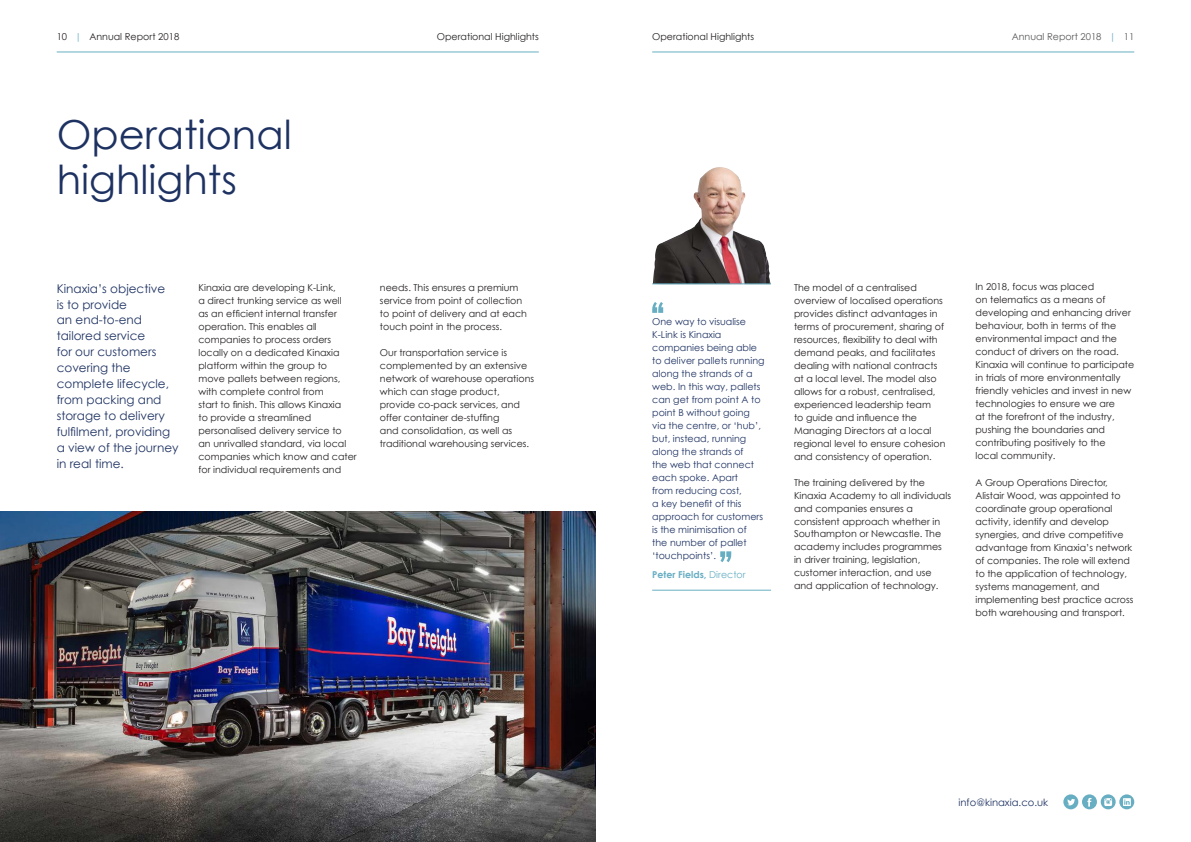
<style>
.page{position:relative;width:1191px;height:842px;background:#fff}
.page>*{position:absolute;margin:0;border:0;box-sizing:border-box;transform-origin:0 0}
.t1{font:40px/45px "Century Gothic";color:#1e3262}
.t2{font:12px/16px "Century Gothic";color:#1e3262}
.t3{font:10px "Century Gothic";color:#1e3262}
.t4{font:9.5px/13px "Century Gothic";color:#231f20}
.t5{font:9.5px/13px "Century Gothic";color:#1e3262}
.t6{font:700 9.5px "Century Gothic";color:#67aec2}
.t7{font:9.5px "Century Gothic";color:#57585a}
.s1{color:#67aec2}
.s2{font-weight:400}
</style>
<div class="page">
<img style="left:653px;top:168px;width:117px;height:115px">
<div style="left:1063px;top:794px;width:15px;height:15px;background:#67aec2;border-radius:50%"></div>
<svg style="left:1067px;top:799px;width:8px;height:6px"></svg>
<div style="left:1082px;top:794px;width:15px;height:15px;background:#67aec2;border-radius:50%"></div>
<svg style="left:1087px;top:798px;width:4px;height:8px"></svg>
<svg style="left:1100px;top:794px;width:15px;height:15px"></svg>
<svg style="left:1104px;top:798px;width:8px;height:8px"></svg>
<svg style="left:1119px;top:794px;width:15px;height:15px"></svg>
<svg style="left:1123px;top:798px;width:7px;height:8px"></svg>
<hr style="left:652px;top:51px;width:482px;height:1px;background:#67aec2">
<hr style="left:57px;top:51px;width:482px;height:1px;background:#67aec2">
<hr style="left:652px;top:283px;width:119px;height:1px;background:#67aec2">
<hr style="left:652px;top:590px;width:119px;height:1px;background:#67aec2">
<svg style="left:652px;top:302px;width:11px;height:11px"></svg>
<svg style="left:720px;top:551px;width:11px;height:11px"></svg>
<img style="left:0;top:512px;width:595px;height:330px">
<p class="t4" style="left:57px;top:30px;width:124px">10 <span class="s1">|</span> Annual Report 2018</p>
<p class="t4" style="left:437px;top:30px;width:103px">Operational Highlights</p>
<h1 class="t1" style="left:57px;top:112px;width:236px">Operational highlights</h1>
<p class="t2" style="left:57px;top:280px;width:123px">Kinaxia’s objective<br>is to provide<br>an end-to-end tailored service<br>for our customers covering the complete lifecycle, from packing and storage to delivery fulfilment, providing a view of the journey in real time.</p>
<p class="t4" style="left:198px;top:281px;width:160px">Kinaxia are developing K-Link,<br>a direct trunking service as well<br>as an efficient internal transfer operation. This enables all companies to process orders locally on a dedicated Kinaxia platform within the group to<br>move pallets between regions, with complete control from<br>start to finish. This allows Kinaxia<br>to provide a streamlined personalised delivery service to<br>an unrivalled standard, via local companies which know and cater for individual requirements and</p>
<p class="t4" style="left:380px;top:280px;width:149px">needs. This ensures a premium service from point of collection to point of delivery and at each touch point in the process.</p>
<p class="t4" style="left:380px;top:345px;width:156px">Our transportation service is complemented by an extensive network of warehouse operations which can stage product, provide co-pack services, and offer container de-stuffing<br>and consolidation, as well as traditional warehousing services.</p>
<p class="t4" style="left:652px;top:30px;width:103px">Operational Highlights</p>
<p class="t7" style="left:1011px;top:31px;width:124px">Annual Report 2018 <span class="s1">|</span> 11</p>
<p class="t5" style="left:652px;top:315px;width:114px">One way to visualise<br>K-Link is Kinaxia companies being able to deliver pallets running along the strands of a web. In this way, pallets can get from point A to point B without going via the centre, or ‘hub’, but, instead, running along the strands of<br>the web that connect each spoke. Apart<br>from reducing cost,<br>a key benefit of this approach for customers is the minimisation of<br>the number of pallet ‘touchpoints’.</p>
<p class="t6" style="left:652px;top:568px;width:95px">Peter Fields, <span class="s2">Director</span></p>
<p class="t4" style="left:794px;top:280px;width:153px">The model of a centralised overview of localised operations provides distinct advantages in terms of procurement, sharing of resources, flexibility to deal with demand peaks, and facilitates dealing with national contracts at a local level. The model also allows for a robust, centralised, experienced leadership team<br>to guide and influence the<br>Managing Directors at a local regional level to ensure cohesion and consistency of operation.</p>
<p class="t4" style="left:794px;top:475px;width:158px">The training delivered by the<br>Kinaxia Academy to all individuals and companies ensures a consistent approach whether in<br>Southampton or Newcastle. The academy includes programmes in driver training, legislation, customer interaction, and use and application of technology.</p>
<p class="t4" style="left:975px;top:280px;width:160px">In 2018, focus was placed<br>on telematics as a means of developing and enhancing driver behaviour, both in terms of the environmental impact and the conduct of drivers on the road.<br>Kinaxia will continue to participate in trials of more environmentally friendly vehicles and invest in new technologies to ensure we are<br>at the forefront of the industry, pushing the boundaries and contributing positively to the<br>local community.</p>
<p class="t4" style="left:975px;top:476px;width:159px">A Group Operations Director,<br>Alistair Wood, was appointed to coordinate group operational activity, identify and develop synergies, and drive competitive advantage from Kinaxia’s network of companies. The role will extend to the application of technology, systems management, and implementing best practice across both warehousing and transport.</p>
<p class="t3" style="left:958px;top:796px;width:91px">info@kinaxia.co.uk</p>
</div>
